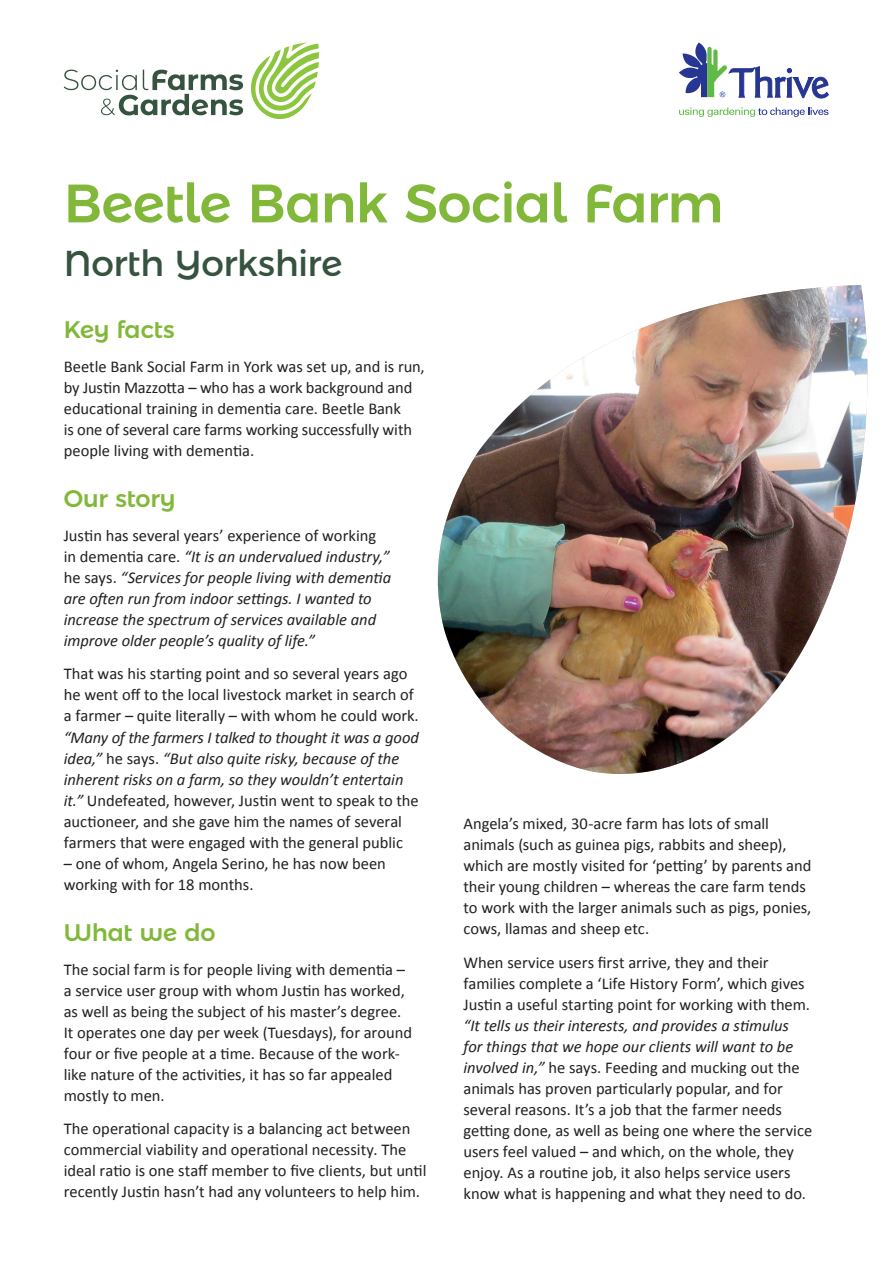
<style>
.page{position:relative;width:893px;height:1263px;background:#fff}
.page>*{position:absolute;margin:0;border:0;box-sizing:border-box;transform-origin:0 0}
.Cover_A_Heading{font:500 54px "Montserrat Alternates";letter-spacing:-.02em;color:#82b83a}
.Cover_B_Heading{font:36px "Montserrat Alternates";letter-spacing:-.015em;color:#35533f}
.A_Heading{font:500 24px "Montserrat Alternates";letter-spacing:-.01em;color:#82b83a}
.Text{font:16.5px/21px "Calibri";color:#231f20}
.Text-2{font:italic 16.5px/21px "Calibri";letter-spacing:-.005em;color:#231f20}
.s1{font-style:normal}
.s2{font-style:italic}
</style>
<div class="page">
<svg style="left:64px;top:70px;width:179px;height:45px"></svg>
<svg style="left:251px;top:43px;width:68px;height:76px"></svg>
<svg style="left:679px;top:107px;width:149px;height:10px"></svg>
<svg style="left:679px;top:43px;width:149px;height:55px"></svg>
<img style="left:437px;top:285px;width:431px;height:489px">
<p class="Cover_A_Heading" style="left:64px;top:160px;width:661px">Beetle Bank Social Farm</p>
<p class="Cover_B_Heading" style="left:64px;top:234px;width:280px">North Yorkshire</p>
<p class="A_Heading" style="left:64px;top:310px;width:112px">Key facts</p>
<p class="Text" style="left:64px;top:355px;width:362px">Beetle Bank Social Farm in York was set up, and is run, by Justin Mazzotta – who has a work background and educational training in dementia care. Beetle Bank<br>is one of several care farms working successfully with people living with dementia.</p>
<p class="A_Heading" style="left:64px;top:479px;width:113px">Our story</p>
<p class="Text-2" style="left:64px;top:524px;width:329px"><span class="s1">Justin has several years’ experience of working in dementia care.</span> “It is an undervalued industry,” <span class="s1">he says.</span> “Services for people living with dementia are often run from indoor settings. I wanted to increase the spectrum of services available and improve older people’s quality of life.”</p>
<p class="Text" style="left:64px;top:663px;width:357px">That was his starting point and so several years ago he went off to the local livestock market in search of a farmer – quite literally – with whom he could work. <span class="s2">“Many of the farmers I talked to thought it was a good idea,”</span> he says. <span class="s2">“But also quite risky, because of the inherent risks on a farm, so they wouldn’t entertain it.”</span> Undefeated, however, Justin went to speak to the auctioneer, and she gave him the names of several farmers that were engaged with the general public</p>
<p class="Text" style="left:64px;top:852px;width:324px">– one of whom, Angela Serino, he has now been working with for 18 months.</p>
<p class="A_Heading" style="left:64px;top:913px;width:153px">What we do</p>
<p class="Text" style="left:64px;top:958px;width:350px">The social farm is for people living with dementia – a service user group with whom Justin has worked, as well as being the subject of his master’s degree.<br>It operates one day per week (Tuesdays), for around four or five people at a time. Because of the work&shy;like nature of the activities, it has so far appealed mostly to men.</p>
<p class="Text" style="left:64px;top:1117px;width:364px">The operational capacity is a balancing act between commercial viability and operational necessity. The ideal ratio is one staff member to five clients, but until recently Justin hasn’t had any volunteers to help him.</p>
<p class="Text" style="left:463px;top:812px;width:349px">Angela’s mixed, 30-acre farm has lots of small animals (such as guinea pigs, rabbits and sheep), which are mostly visited for ‘petting’ by parents and their young children – whereas the care farm tends to work with the larger animals such as pigs, ponies, cows, llamas and sheep etc.</p>
<p class="Text" style="left:463px;top:951px;width:350px">When service users first arrive, they and their families complete a ‘Life History Form’, which gives Justin a useful starting point for working with them. <span class="s2">“It tells us their interests, and provides a stimulus<br>for things that we hope our clients will want to be involved in,”</span> he says. Feeding and mucking out the animals has proven particularly popular, and for several reasons. It’s a job that the farmer needs getting done, as well as being one where the service users feel valued – and which, on the whole, they enjoy. As a routine job, it also helps service users know what is happening and what they need to do.</p>
</div>
